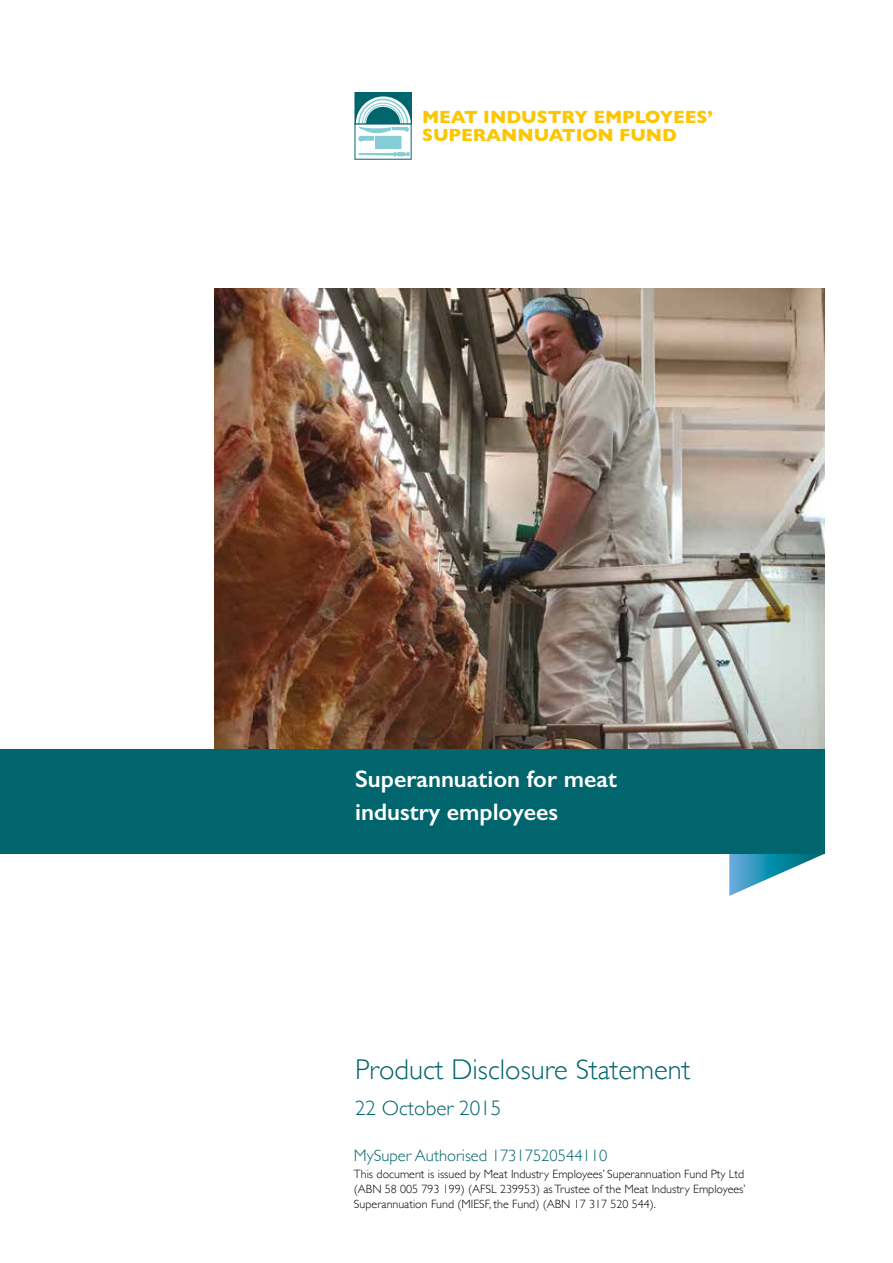
<style>
.page{position:relative;width:893px;height:1263px;background:#fff}
.page>*{position:absolute;margin:0;border:0;box-sizing:border-box;transform-origin:0 0}
.t1{font:300 28.5px "Gill Sans";color:#00656c}
.t2{font:600 24px/33px "Gill Sans";color:#fff}
.t3{font:300 21px "Gill Sans";color:#00656c}
.t4{font:700 18px/18px "Gill Sans";color:#fdc600}
.t5{font:300 16.5px "Gill Sans";color:#00656c}
.t6{font:300 12px/15px "Gill Sans";color:#000;text-align:justify}
</style>
<div class="page">
<img style="left:215px;top:288px;width:610px;height:461px">
<svg style="left:729px;top:853px;width:96px;height:43px"></svg>
<div style="left:355px;top:92px;width:56px;height:32px;background:#00656c"></div>
<svg style="left:355px;top:96px;width:56px;height:63px"></svg>
<div style="left:0;top:749px;width:825px;height:104px;background:#00656c"></div>
<h3 class="t4" style="left:422px;top:107px;width:292px">MEAT INDUSTRY EMPLOYEES’<br>SUPERANNUATION FUND</h3>
<h2 class="t2" style="left:355px;top:762px;width:263px">Superannuation for meat industry employees</h2>
<h1 class="t1" style="left:355px;top:1047px;width:337px">Product Disclosure Statement</h1>
<h3 class="t3" style="left:355px;top:1091px;width:148px">22 October 2015</h3>
<h3 class="t5" style="left:354px;top:1142px;width:255px">MySuper Authorised 17317520544110</h3>
<p class="t6" style="left:354px;top:1166px;width:393px">This document is issued by Meat Industry Employees’ Superannuation Fund Pty Ltd (ABN 58 005 793 199) (AFSL 239953) as Trustee of the Meat Industry Employees’ Superannuation Fund (MIESF, the Fund) (ABN 17 317 520 544).</p>
</div>
